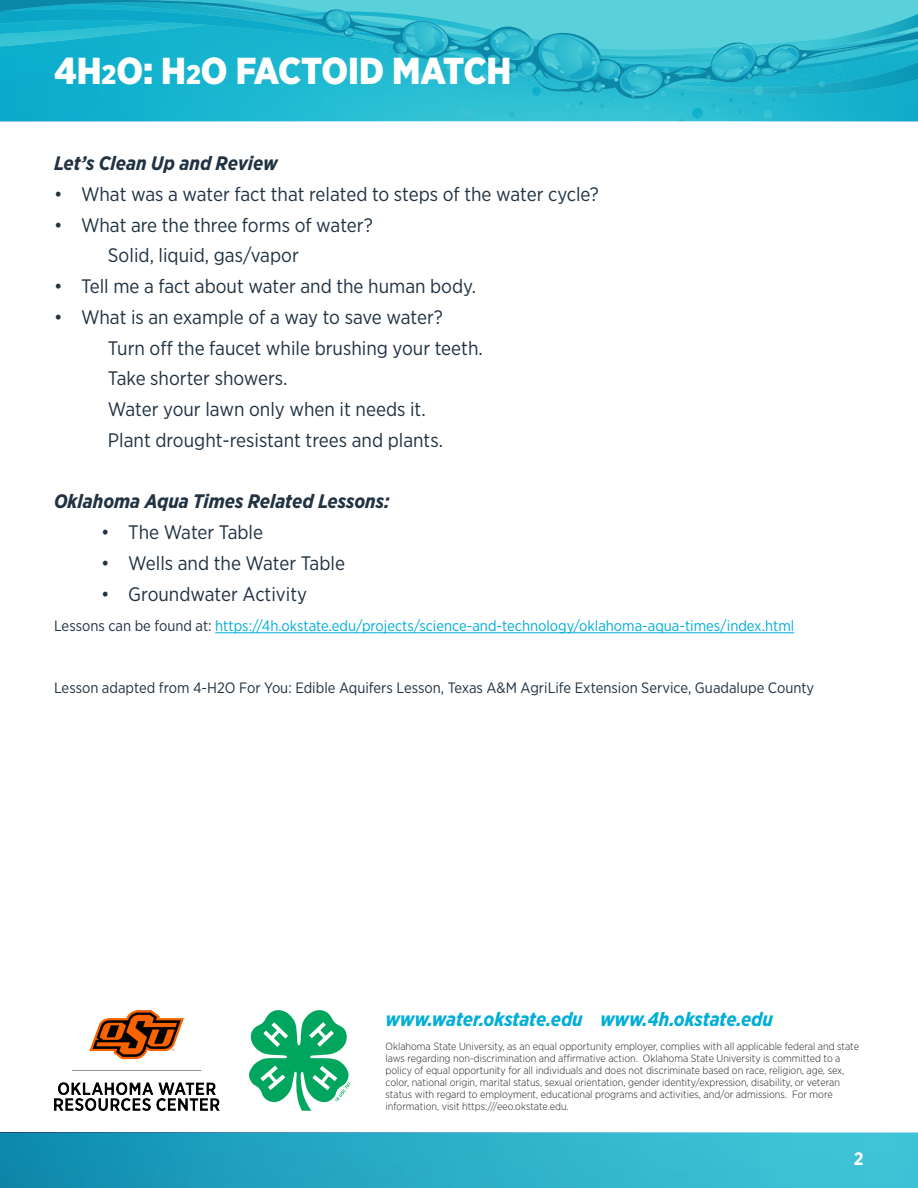
<style>
.page{position:relative;width:918px;height:1188px;background:#fff}
.page>*{position:absolute;margin:0;border:0;box-sizing:border-box;transform-origin:0 0}
.t1{font:900 37.5px "Gotham Narrow";color:#fff}
.t2{font:19.5px "Gotham Narrow";color:#213242}
.t3{font:italic 700 19.5px "Gotham Narrow";color:#213242}
.t4{font:italic 700 19.5px "Gotham Narrow";letter-spacing:-.01em;color:#00aed8}
.t5{font:700 18px "Gotham Narrow";color:#fff}
.t6{font:15px "Gotham Narrow";color:#00aed8}
.t7{font:15px "Gotham Narrow";color:#213242}
.t8{font:300 10.5px/12px "Gotham Narrow";color:#231f20}
.s1{font-size:27px}
.s2{color:#213242}
</style>
<div class="page">
<svg style="left:0;top:0;width:918px;height:122px;background:#2bb9cf"></svg>
<div style="left:0;top:1133px;width:918px;height:55px;background:linear-gradient(to right,#108eb1,#44cadb)"></div>
<hr style="left:215px;top:632px;width:579px;height:1px;background:#00aed8">
<img style="left:54px;top:1010px;width:165px;height:101px">
<svg style="left:249px;top:1010px;width:102px;height:101px"></svg>
<p class="t1" style="left:54px;top:46px;width:459px">4H<span class="s1">2</span>O: H<span class="s1">2</span>O FACTOID MATCH</p>
<p class="t3" style="left:54px;top:151px;width:225px">Let’s Clean Up and Review</p>
<p class="t2" style="left:54px;top:182px;width:547px">• What was a water fact that related to steps of the water cycle?</p>
<p class="t2" style="left:54px;top:213px;width:320px">• What are the three forms of water?</p>
<p class="t2" style="left:108px;top:243px;width:192px">Solid, liquid, gas/vapor</p>
<p class="t2" style="left:54px;top:274px;width:424px">• Tell me a fact about water and the human body.</p>
<p class="t2" style="left:54px;top:305px;width:391px">• What is an example of a way to save water?</p>
<p class="t2" style="left:108px;top:336px;width:376px">Turn off the faucet while brushing your teeth.</p>
<p class="t2" style="left:108px;top:366px;width:181px">Take shorter showers.</p>
<p class="t2" style="left:108px;top:397px;width:319px">Water your lawn only when it needs it.</p>
<p class="t2" style="left:108px;top:428px;width:337px">Plant drought-resistant trees and plants.</p>
<p class="t3" style="left:54px;top:489px;width:337px">Oklahoma Aqua Times Related Lessons:</p>
<p class="t2" style="left:101px;top:520px;width:163px">• The Water Table</p>
<p class="t2" style="left:101px;top:551px;width:245px">• Wells and the Water Table</p>
<p class="t2" style="left:101px;top:582px;width:207px">• Groundwater Activity</p>
<p class="t6" style="left:54px;top:617px;width:742px"><span class="s2">Lessons can be found at:</span> https://4h.okstate.edu/projects/science-and-technology/oklahoma-aqua-times/index.html</p>
<p class="t7" style="left:54px;top:678px;width:762px">Lesson adapted from 4-H2O For You: Edible Aquifers Lesson, Texas A&amp;M AgriLife Extension Service, Guadalupe County</p>
<p class="t4" style="left:386px;top:1006px;width:389px">www.water.okstate.edu www.4h.okstate.edu</p>
<p class="t8" style="left:386px;top:1040px;width:475px">Oklahoma State University, as an equal opportunity employer, complies with all applicable federal and state laws regarding non-discrimination and affirmative action. Oklahoma State University is committed to a policy of equal opportunity for all individuals and does not discriminate based on race, religion, age, sex, color, national origin, marital status, sexual orientation, gender identity/expression, disability, or veteran status with regard to employment, educational programs and activities, and/or admissions. For more information, visit https:///eeo.okstate.edu.</p>
<p class="t5" style="left:854px;top:1148px;width:11px">2</p>
</div>
